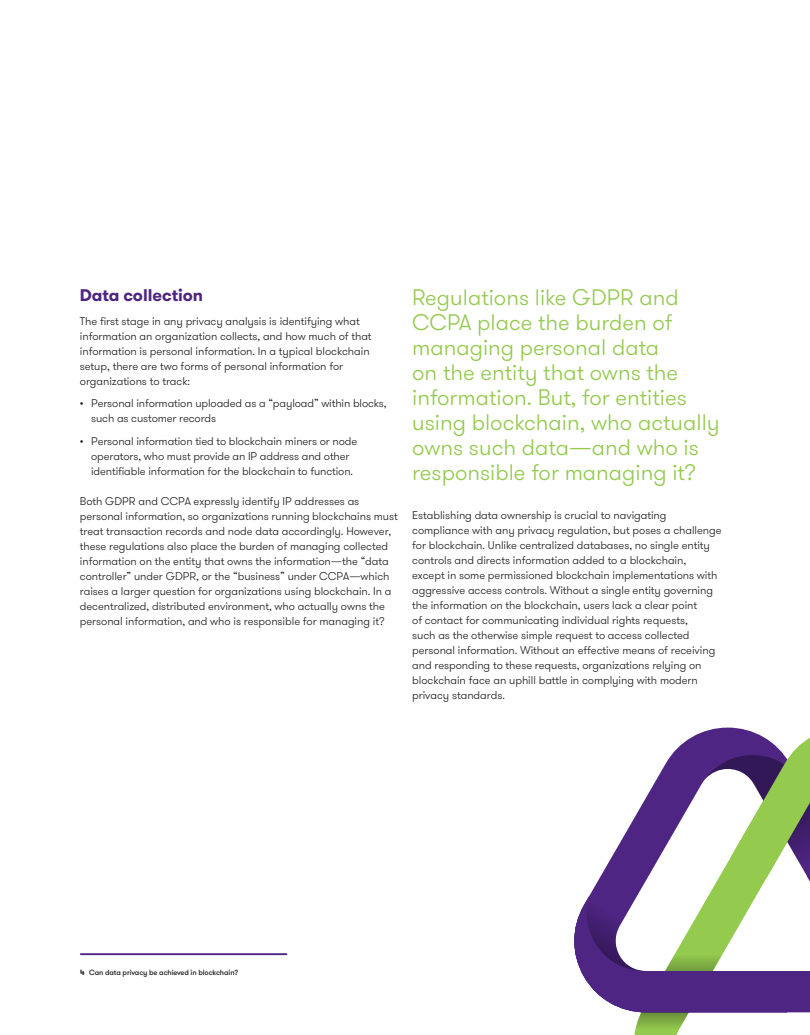
<style>
.page{position:relative;width:810px;height:1035px;background:#fff}
.page>*{position:absolute;margin:0;border:0;box-sizing:border-box;transform-origin:0 0}
._04_Headline_four{font:300 22.5px/25px "GT Walsheim";color:#94ca4e}
._04_Headline_four-2{font:700 16.88px "GT Walsheim";letter-spacing:-.005em;color:#4e2582}
._04_Headline_four-3{font:300 11.25px/15px "GT Walsheim";letter-spacing:-.005em;color:#231f20}
.t1{font:500 7.5px "GT Walsheim";letter-spacing:-.015em;color:#231f20}
.s1{font-weight:700}
</style>
<div class="page">
<hr style="left:81px;top:953px;width:206px;height:2px;background:#4e2582">
<svg style="left:574px;top:728px;width:236px;height:307px"></svg>
<p class="_04_Headline_four-2" style="left:80px;top:284px;width:125px">Data collection</p>
<p class="_04_Headline_four-3" style="left:80px;top:314px;width:293px">The first stage in any privacy analysis is identifying what information an organization collects, and how much of that information is personal information. In a typical blockchain setup, there are two forms of personal information for organizations to track:</p>
<p class="_04_Headline_four-3" style="left:91px;top:396px;width:297px;text-indent:-11px">• Personal information uploaded as a “payload” within blocks, such as customer records</p>
<p class="_04_Headline_four-3" style="left:91px;top:434px;width:268px;text-indent:-11px">• Personal information tied to blockchain miners or node operators, who must provide an IP address and other identifiable information for the blockchain to function.</p>
<p class="_04_Headline_four-3" style="left:80px;top:494px;width:319px">Both GDPR and CCPA expressly identify IP addresses as personal information, so organizations running blockchains must treat transaction records and node data accordingly. However, these regulations also place the burden of managing collected information on the entity that owns the information—the “data controller” under GDPR, or the “business” under CCPA—which raises a larger question for organizations using blockchain. In a decentralized, distributed environment, who actually owns the personal information, and who is responsible for managing it?</p>
<p class="_04_Headline_four" style="left:412px;top:285px;width:309px">Regulations like GDPR and<br>CCPA place the burden of managing personal data<br>on the entity that owns the information. But, for entities using blockchain, who actually owns such data—and who is responsible for managing it?</p>
<p class="_04_Headline_four-3" style="left:412px;top:508px;width:311px">Establishing data ownership is crucial to navigating compliance with any privacy regulation, but poses a challenge for blockchain. Unlike centralized databases, no single entity controls and directs information added to a blockchain,<br>except in some permissioned blockchain implementations with aggressive access controls. Without a single entity governing the information on the blockchain, users lack a clear point<br>of contact for communicating individual rights requests,<br>such as the otherwise simple request to access collected personal information. Without an effective means of receiving and responding to these requests, organizations relying on blockchain face an uphill battle in complying with modern privacy standards.</p>
<p class="t1" style="left:80px;top:968px;width:160px"><span class="s1">4</span> Can data privacy be achieved in blockchain?</p>
</div>
